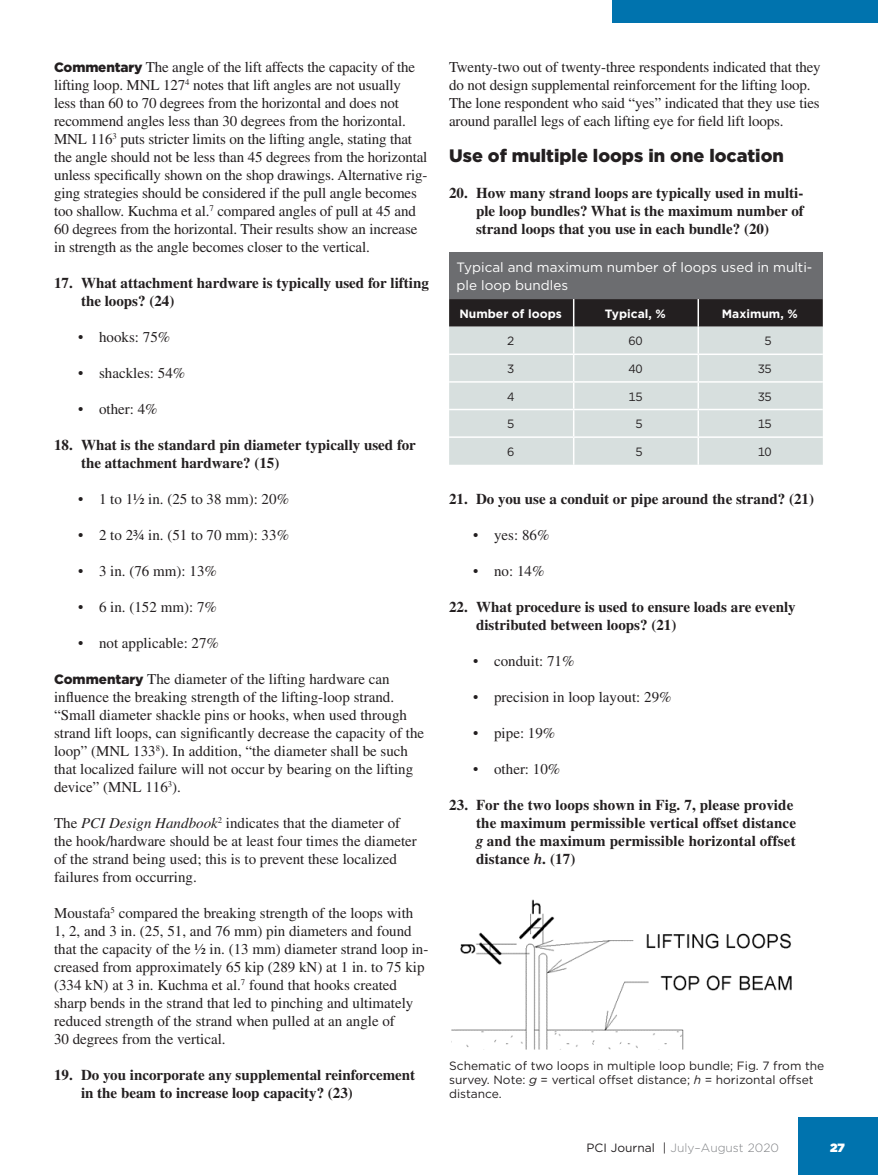
<style>
.page{position:relative;width:878px;height:1175px;background:#fff}
.page>*{position:absolute;margin:0;border:0;box-sizing:border-box;transform-origin:0 0}
.Subhead2{font:900 18px "Gotham";color:#231f20}
.Body{font:15px/18px "Times LT Std";color:#231f20}
.t1{font:700 15px/18px "Times LT Std";color:#231f20}
.Table_title_head{font:13.5px/18px "Gotham";color:#fff}
.Figure_caption_black{font:12px/14.4px "Gotham";color:#231f20}
.Table_head_bold{font:700 12px "Gotham";color:#fff}
.t2{font:300 12px "Gotham";color:#808285}
.Table_body_centered{font:12px "Gotham";letter-spacing:-.025em;color:#231f20}
.t3{font:900 12px "Gotham";color:#fff}
.s1{font-family:"Gotham";font-weight:900;font-size:13.5px}
.s2{font-style:italic}
.s3{font-weight:600;font-style:italic}
.s4{font-weight:400;color:#231f20}
</style>
<div class="page">
<div style="left:612px;top:0;width:266px;height:23px;background:#0073ae"></div>
<div style="left:798px;top:1117px;width:80px;height:57px;background:#0073ae"></div>
<div style="left:449px;top:252px;width:373px;height:47px;background:#6c6d70"></div>
<svg style="left:449px;top:299px;width:373px;height:166px;background:#bbc0c0"></svg>
<hr style="left:698px;top:436px;width:124px;height:2px;background:#fff">
<hr style="left:697px;top:438px;width:2px;height:27px;background:#fff">
<img style="left:453px;top:899px;width:339px;height:149px">
<p class="Body" style="left:54px;top:58px;width:375px"><span class="s1">Commentary</span> The angle of the lift affects the capacity of the lifting loop. MNL 127<sup>4</sup> notes that lift angles are not usually<br>less than 60 to 70 degrees from the horizontal and does not recommend angles less than 30 degrees from the horizontal.<br>MNL 116<sup>3</sup> puts stricter limits on the lifting angle, stating that the angle should not be less than 45 degrees from the horizontal unless specifically shown on the shop drawings. Alternative rig&shy;ging strategies should be considered if the pull angle becomes too shallow. Kuchma et al.<sup>7</sup> compared angles of pull at 45 and 60 degrees from the horizontal. Their results show an increase in strength as the angle becomes closer to the vertical.</p>
<p class="t1" style="left:81px;top:274px;width:349px;text-indent:-27px">17. What attachment hardware is typically used for lifting the loops? (24)</p>
<p class="Body" style="left:78px;top:328px;width:94px">• hooks: 75%</p>
<p class="Body" style="left:78px;top:364px;width:109px">• shackles: 54%</p>
<p class="Body" style="left:78px;top:400px;width:81px">• other: 4%</p>
<p class="t1" style="left:81px;top:436px;width:336px;text-indent:-27px">18. What is the standard pin diameter typically used for the attachment hardware? (15)</p>
<p class="Body" style="left:78px;top:490px;width:213px">• 1 to 1½ in. (25 to 38 mm): 20%</p>
<p class="Body" style="left:78px;top:526px;width:213px">• 2 to 2¾ in. (51 to 70 mm): 33%</p>
<p class="Body" style="left:78px;top:562px;width:140px">• 3 in. (76 mm): 13%</p>
<p class="Body" style="left:78px;top:598px;width:140px">• 6 in. (152 mm): 7%</p>
<p class="Body" style="left:78px;top:634px;width:142px">• not applicable: 27%</p>
<p class="Body" style="left:54px;top:670px;width:371px"><span class="s1">Commentary</span> The diameter of the lifting hardware can influence the breaking strength of the lifting-loop strand. “Small diameter shackle pins or hooks, when used through strand lift loops, can significantly decrease the capacity of the loop” (MNL 133<sup>8</sup>). In addition, “the diameter shall be such that localized failure will not occur by bearing on the lifting device” (MNL 116<sup>3</sup>).</p>
<p class="Body" style="left:54px;top:814px;width:364px">The <span class="s2">PCI Design Handbook</span><sup>2</sup> indicates that the diameter of the hook/hardware should be at least four times the diameter of the strand being used; this is to prevent these localized failures from occurring.</p>
<p class="Body" style="left:54px;top:904px;width:376px">Moustafa<sup>5</sup> compared the breaking strength of the loops with 1, 2, and 3 in. (25, 51, and 76 mm) pin diameters and found that the capacity of the ½ in. (13 mm) diameter strand loop in&shy;creased from approximately 65 kip (289 kN) at 1 in. to 75 kip (334 kN) at 3 in. Kuchma et al.<sup>7</sup> found that hooks created sharp bends in the strand that led to pinching and ultimately reduced strength of the strand when pulled at an angle of<br>30 degrees from the vertical.</p>
<p class="t1" style="left:81px;top:1066px;width:335px;text-indent:-27px">19. Do you incorporate any supplemental reinforcement in the beam to increase loop capacity? (23)</p>
<p class="Body" style="left:449px;top:58px;width:373px">Twenty-two out of twenty-three respondents indicated that they do not design supplemental reinforcement for the lifting loop.<br>The lone respondent who said “yes” indicated that they use ties around parallel legs of each lifting eye for field lift loops.</p>
<p class="Subhead2" style="left:449px;top:143px;width:336px">Use of multiple loops in one location</p>
<p class="t1" style="left:476px;top:184px;width:329px;text-align:justify;text-indent:-27px">20. How many strand loops are typically used in multi&shy;ple loop bundles? What is the maximum number of strand loops that you use in each bundle? (20)</p>
<p class="Table_title_head" style="left:456px;top:258px;width:357px">Typical and maximum number of loops used in multi&shy;ple loop bundles</p>
<p class="Table_head_bold" style="left:459px;top:305px;width:104px">Number of loops</p>
<p class="Table_head_bold" style="left:604px;top:305px;width:63px">Typical, %</p>
<p class="Table_head_bold" style="left:721px;top:305px;width:77px">Maximum, %</p>
<p class="Table_body_centered" style="left:507px;top:333px;width:9px">2</p>
<p class="Table_body_centered" style="left:628px;top:333px;width:16px">60</p>
<p class="Table_body_centered" style="left:764px;top:333px;width:9px">5</p>
<p class="Table_body_centered" style="left:507px;top:361px;width:9px">3</p>
<p class="Table_body_centered" style="left:628px;top:361px;width:16px">40</p>
<p class="Table_body_centered" style="left:757px;top:361px;width:16px">35</p>
<p class="Table_body_centered" style="left:507px;top:388px;width:9px">4</p>
<p class="Table_body_centered" style="left:628px;top:388px;width:16px">15</p>
<p class="Table_body_centered" style="left:757px;top:388px;width:16px">35</p>
<p class="Table_body_centered" style="left:507px;top:416px;width:9px">5</p>
<p class="Table_body_centered" style="left:635px;top:416px;width:9px">5</p>
<p class="Table_body_centered" style="left:757px;top:416px;width:16px">15</p>
<p class="Table_body_centered" style="left:507px;top:444px;width:9px">6</p>
<p class="Table_body_centered" style="left:635px;top:444px;width:9px">5</p>
<p class="Table_body_centered" style="left:757px;top:444px;width:16px">10</p>
<p class="t1" style="left:449px;top:490px;width:366px">21. Do you use a conduit or pipe around the strand? (21)</p>
<p class="Body" style="left:473px;top:526px;width:78px">• yes: 86%</p>
<p class="Body" style="left:473px;top:562px;width:73px">• no: 14%</p>
<p class="t1" style="left:476px;top:598px;width:321px;text-indent:-27px">22. What procedure is used to ensure loads are evenly distributed between loops? (21)</p>
<p class="Body" style="left:473px;top:652px;width:103px">• conduit: 71%</p>
<p class="Body" style="left:473px;top:688px;width:200px">• precision in loop layout: 29%</p>
<p class="Body" style="left:473px;top:724px;width:84px">• pipe: 19%</p>
<p class="Body" style="left:473px;top:760px;width:89px">• other: 10%</p>
<p class="t1" style="left:476px;top:796px;width:321px;text-indent:-27px">23. For the two loops shown in Fig. 7, please provide the maximum permissible vertical offset distance <span class="s3">g</span> and the maximum permissible horizontal offset distance <span class="s3">h</span>. (17)</p>
<p class="Figure_caption_black" style="left:449px;top:1058px;width:377px">Schematic of two loops in multiple loop bundle; Fig. 7 from the survey. Note: <span class="s2">g</span> = vertical offset distance; <span class="s2">h</span> = horizontal offset distance.</p>
<p class="t2" style="left:586px;top:1140px;width:194px"><span class="s4">PCI Journal</span> <span class="s4">|</span> July–August 2020</p>
<p class="t3" style="left:830px;top:1139px;width:16px">27</p>
</div>
